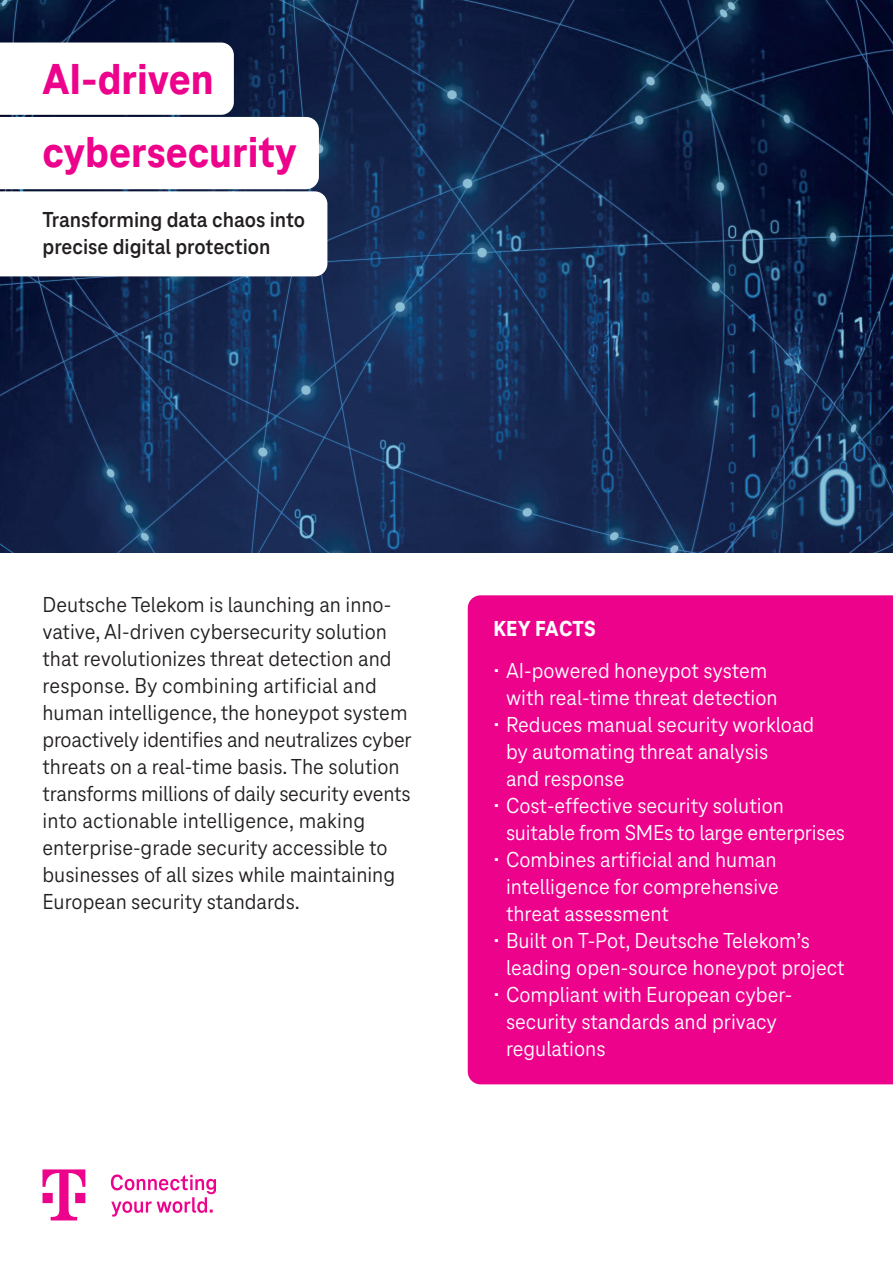
<style>
.page{position:relative;width:893px;height:1263px;background:#fff}
.page>*{position:absolute;margin:0;border:0;box-sizing:border-box;transform-origin:0 0}
.t1{font:800 45px/73.5px "Tele Neo";color:#ed028c}
.t2{font:22.5px/27px "Tele Neo";color:#231f20}
.t3{font:22.5px/27px "Tele Neo";color:#fff}
.t4{font:700 22.5px/27px "Tele Neo";color:#231f20}
.t5{font:800 22.5px "Tele Neo";letter-spacing:.01em;color:#fff}
</style>
<div class="page">
<img style="left:0;top:0;width:893px;height:553px">
<svg style="left:43px;top:1169px;width:42px;height:51px"></svg>
<svg style="left:111px;top:1174px;width:105px;height:42px"></svg>
<svg style="left:0;top:43px;width:327px;height:233px"></svg>
<div style="left:468px;top:595px;width:425px;height:489px;background:#ed028c"></div>
<h1 class="t1" style="left:43px;top:43px;width:256px">AI-driven cybersecurity</h1>
<p class="t4" style="left:43px;top:207px;width:264px">Transforming data chaos into precise digital protection</p>
<p class="t2" style="left:43px;top:592px;width:371px">Deutsche Telekom is launching an inno&shy;vative, AI-driven cybersecurity solution that revolutionizes threat detection and response. By combining artificial and human intelligence, the honeypot system proactively identifies and neutralizes cyber threats on a real-time basis. The solution transforms millions of daily security events into actionable intelligence, making enterprise-grade security accessible to businesses of all sizes while maintaining European security standards.</p>
<p class="t5" style="left:493px;top:616px;width:104px">KEY FACTS</p>
<p class="t3" style="left:493px;top:657px;width:286px;text-align:center">• AI-powered honeypot system with real-time threat detection</p>
<p class="t3" style="left:506px;top:711px;width:310px;text-indent:-13px">• Reduces manual security workload by automating threat analysis<br>and response</p>
<p class="t3" style="left:506px;top:792px;width:341px;text-indent:-13px">• Cost-effective security solution suitable from SMEs to large enterprises</p>
<p class="t3" style="left:506px;top:846px;width:274px;text-align:justify;text-indent:-13px">• Combines artificial and human intelligence for comprehensive threat assessment</p>
<p class="t3" style="left:506px;top:927px;width:340px;text-indent:-13px">• Built on T-Pot, Deutsche Telekom’s leading open-source honeypot project</p>
<p class="t3" style="left:506px;top:981px;width:288px;text-indent:-13px">• Compliant with European cyber&shy;security standards and privacy regulations</p>
</div>
